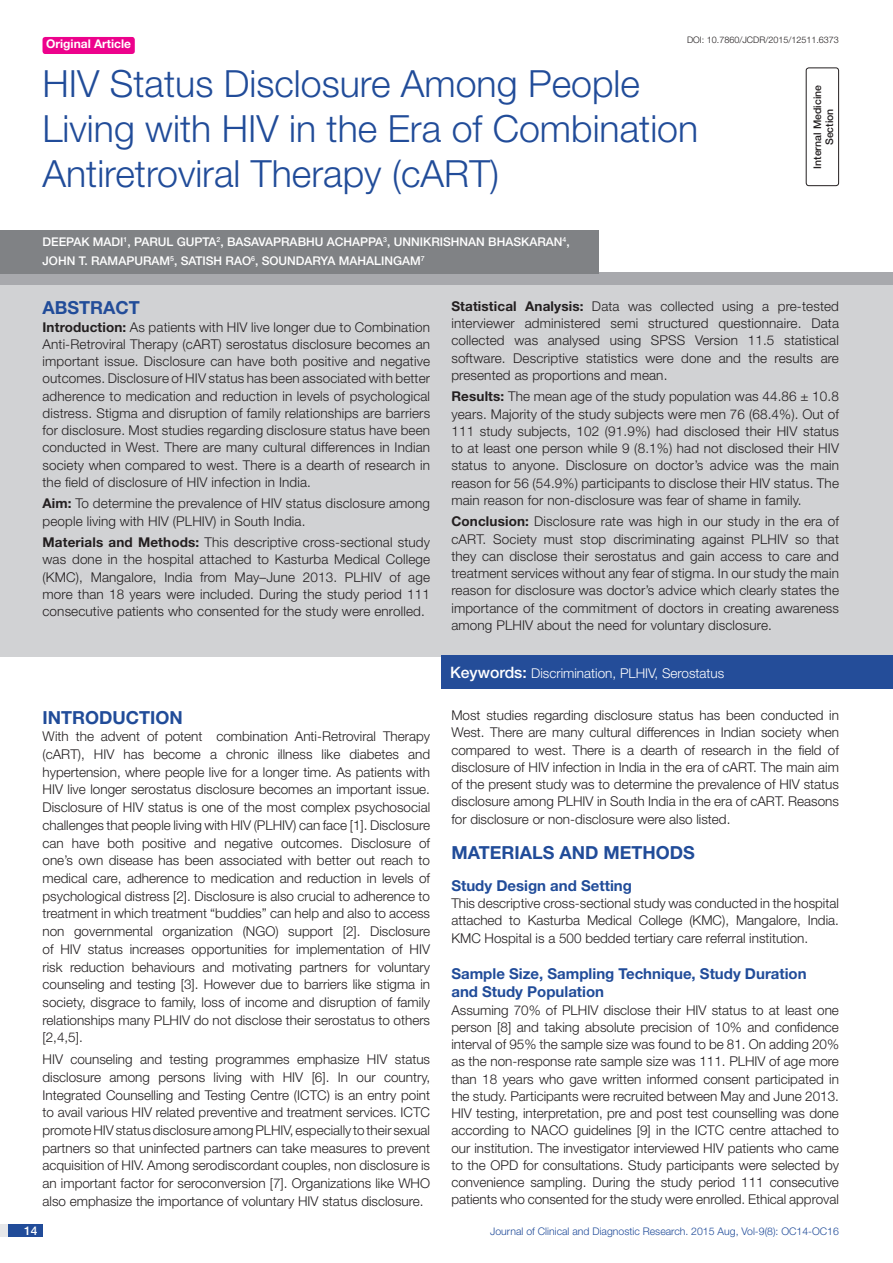
<style>
.page{position:relative;width:893px;height:1263px;background:#fff}
.page>*{position:absolute;margin:0;border:0;box-sizing:border-box;transform-origin:0 0}
.t1{font:300 37.5px/45px "Helvetica Neue";color:#214c99}
.Level_1{font:700 18px "Helvetica Neue";color:#214c99}
.Abstract_head{font:700 18px "Helvetica Neue";color:#214c99}
.Level_2{font:700 15px/18.8px "Helvetica Neue";color:#214c99}
.Body_text{font:300 13.5px/17.7px "Helvetica Neue";color:#231f20;text-align:justify}
.Abstract_Text{font:300 13.5px/17.2px "Helvetica Neue";letter-spacing:.01em;color:#231f20;text-align:justify}
.t2{font:300 13.5px "Helvetica Neue";color:#fff}
.Author{font:500 12px/18.8px "Helvetica Neue";color:#fff}
.t3{font:700 12px "Helvetica Neue";color:#fff}
.t4{font:300 10.5px "Helvetica Neue";color:#214c99}
.t5{font:500 10.5px/12px "Helvetica Neue";color:#231f20;text-align:center}
.DOI{font:300 9px "Helvetica Neue";color:#231f20}
.s1{color:#244d99}
.s2{font-weight:700}
.s3{font-weight:500;font-size:15.75px}
</style>
<div class="page">
<div style="left:0;top:1224px;width:43px;height:13px;background:#e6e7e9"></div>
<div style="left:8px;top:1224px;width:35px;height:13px;background:#214c99"></div>
<div style="left:43px;top:37px;width:92px;height:17px;background:#ed028c;border-radius:3px"></div>
<div style="left:0;top:276px;width:893px;height:381px;background:#d1d2d4"></div>
<div style="left:0;top:273px;width:893px;height:12px;background:#a8a9ad"></div>
<div style="left:442px;top:655px;width:451px;height:34px;background:#244d99"></div>
<div style="left:0;top:230px;width:598px;height:44px;background:#808285"></div>
<div style="left:806px;top:68px;width:33px;height:118px;border:1px solid #231f20;border-radius:3px"></div>
<p class="t3" style="left:46px;top:37px;width:87px">Original Article</p>
<p class="DOI" style="left:687px;top:35px;width:153px">DOI: 10.7860/JCDR/2015/12511.6373</p>
<p class="t1" style="left:43px;top:60px;width:657px">HIV Status Disclosure Among People<br>Living with HIV in the Era of Combination<br>Antiretroviral Therapy (cART)</p>
<p class="Author" style="left:43px;top:232px;width:529px">DEEPAK MADI <sup>1</sup>, PARUL GUPTA<sup>2</sup>, BASAVAPRABHU ACHAPPA<sup>3</sup>, UNNIKRIS HNAN BHASKARAN<sup>4</sup>,<br>JOHN T. RAMAPURAM <sup>5</sup>, SATIS H RAO<sup>6</sup>, SOUNDARYA MAHALINGAM <sup>7</sup></p>
<p class="t5" style="left:811px;top:169px;width:85px;rotate:-90deg">INTERNAL MEDICINE<br>SECTION</p>
<p class="Abstract_head" style="left:43px;top:297px;width:98px">ABST<span class="s1">RAC</span>T</p>
<p class="Abstract_Text" style="left:43px;top:318px;width:389px"><span class="s2">Introduction:</span> As patients with HIV live longer due to Combination Anti-Retroviral Therapy (cART) serostatus disclosure becomes an important issue. Disclosure can have both positive and negative outcomes. Disclosure of HIV status has been associated with better adherence to medication and reduction in levels of psychological distress. Stigma and disruption of family relationships are barriers for disclosure. Most studies regarding disclosure status have been conducted in West. There are many cultural differences in Indian society when compared to west. There is a dearth of research in the field of disclosure of HIV infection in India.</p>
<p class="Abstract_Text" style="left:43px;top:495px;width:389px"><span class="s2">Aim:</span> To determine the prevalence of HIV status disclosure among people living with HIV (PLHIV) in South India.</p>
<p class="Abstract_Text" style="left:43px;top:533px;width:389px"><span class="s2">Materials and Methods:</span> This descriptive cross-sectional study was done in the hospital attached to Kasturba Medical College (KMC), Mangalore, India from May–June 2013. PLHIV of age more than 18 years were included. During the study period 111 consecutive patients who consented for the study were enrolled.</p>
<p class="Level_1" style="left:43px;top:706px;width:142px">Introduction</p>
<p class="Body_text" style="left:43px;top:727px;width:389px">With the advent of potent combination Anti-Retroviral Therapy (cART), HIV has become a chronic illness like diabetes and hypertension, where people live for a longer time. As patients with HIV live longer serostatus disclosure becomes an important issue.<br>Disclosure of HIV status is one of the most complex psychosocial challenges that people living with HIV (PLHIV) can face [1]. Disclosure can have both positive and negative outcomes. Disclosure of one’s own disease has been associated with better out reach to medical care, adherence to medication and reduction in levels of psychological distress [2]. Disclosure is also crucial to adherence to treatment in which treatment “buddies” can help and also to access non governmental organization (NGO) support [2]. Disclosure of HIV status increases opportunities for implementation of HIV risk reduction behaviours and motivating partners for voluntary counseling and testing [3]. However due to barriers like stigma in society, disgrace to family, loss of income and disruption of family relationships many PLHIV do not disclose their serostatus to others [2,4,5].</p>
<p class="Body_text" style="left:43px;top:1050px;width:389px">HIV counseling and testing programmes emphasize HIV status disclosure among persons living with HIV [6]. In our country, Integrated Counselling and Testing Centre (ICTC) is an entry point to avail various HIV related preventive and treatment services. ICTC promote HIV status disclosure among PLHIV, especially to their sexual partners so that uninfected partners can take measures to prevent acquisition of HIV. Among serodiscordant couples, non disclosure is an important factor for seroconversion [7]. Organizations like WHO also emphasize the importance of voluntary HIV status disclosure.</p>
<p class="Abstract_Text" style="left:451px;top:297px;width:389px"><span class="s2">Statistical Analysis:</span> Data was collected using a pre-tested interviewer administered semi structured questionnaire. Data collected was analysed using SPSS Version 11.5 statistical software. Descriptive statistics were done and the results are presented as proportions and mean.</p>
<p class="Abstract_Text" style="left:451px;top:388px;width:389px"><span class="s2">Results:</span> The mean age of the study population was 44.86 ± 10.8 years. Majority of the study subjects were men 76 (68.4%). Out of 111 study subjects, 102 (91.9%) had disclosed their HIV status to at least one person while 9 (8.1%) had not disclosed their HIV status to anyone. Disclosure on doctor’s advice was the main reason for 56 (54.9%) participants to disclose their HIV status. The main reason for non-disclosure was fear of shame in family.</p>
<p class="Abstract_Text" style="left:451px;top:513px;width:389px"><span class="s2">Conclusion:</span> Disclosure rate was high in our study in the era of cART. Society must stop discriminating against PLHIV so that they can disclose their serostatus and gain access to care and treatment services without any fear of stigma. In our study the main reason for disclosure was doctor’s advice which clearly states the importance of the commitment of doctors in creating awareness among PLHIV about the need for voluntary disclosure.</p>
<p class="t2" style="left:450px;top:665px;width:276px"><span class="s3">KEYWORDS:</span> Discrimination, PLHIV, Serostatus</p>
<p class="Body_text" style="left:451px;top:706px;width:389px;line-height:17.2px">Most studies regarding disclosure status has been conducted in West. There are many cultural differences in Indian society when compared to west. There is a dearth of research in the field of disclosure of HIV infection in India in the era of cART. The main aim of the present study was to determine the prevalence of HIV status disclosure among PLHIV in South India in the era of cART. Reasons for disclosure or non-disclosure were also listed.</p>
<p class="Level_1" style="left:451px;top:842px;width:243px">Materials and Methods</p>
<p class="Level_2" style="left:451px;top:876px;width:182px">Study Design and Setting</p>
<p class="Body_text" style="left:451px;top:894px;width:389px;line-height:17.2px">This descriptive cross-sectional study was conducted in the hospital attached to Kasturba Medical College (KMC), Mangalore, India.<br>KMC Hospital is a 500 bedded tertiary care referral institution.</p>
<p class="Level_2" style="left:451px;top:963px;width:357px">Sample Size, Sampling Technique, Study Duration and Study Population</p>
<p class="Body_text" style="left:451px;top:1001px;width:389px;line-height:17.2px">Assuming 70% of PLHIV disclose their HIV status to at least one person [8] and taking absolute precision of 10% and confidence interval of 95% the sample size was found to be 81. On adding 20% as the non-response rate sample size was 111. PLHIV of age more than 18 years who gave written informed consent participated in the study. Participants were recruited between May and June 2013.<br>HIV testing, interpretation, pre and post test counselling was done according to NACO guidelines [9] in the ICTC centre attached to our institution. The investigator interviewed HIV patients who came to the OPD for consultations. Study participants were selected by convenience sampling. During the study period 111 consecutive patients who consented for the study were enrolled. Ethical approval</p>
<p class="Author" style="left:24px;top:1221px;width:15px">14</p>
<p class="t4" style="left:490px;top:1225px;width:350px">Journal of Clinical and Diagnostic Research. 2015 Aug, Vol-9(8): OC14-OC16</p>
</div>
